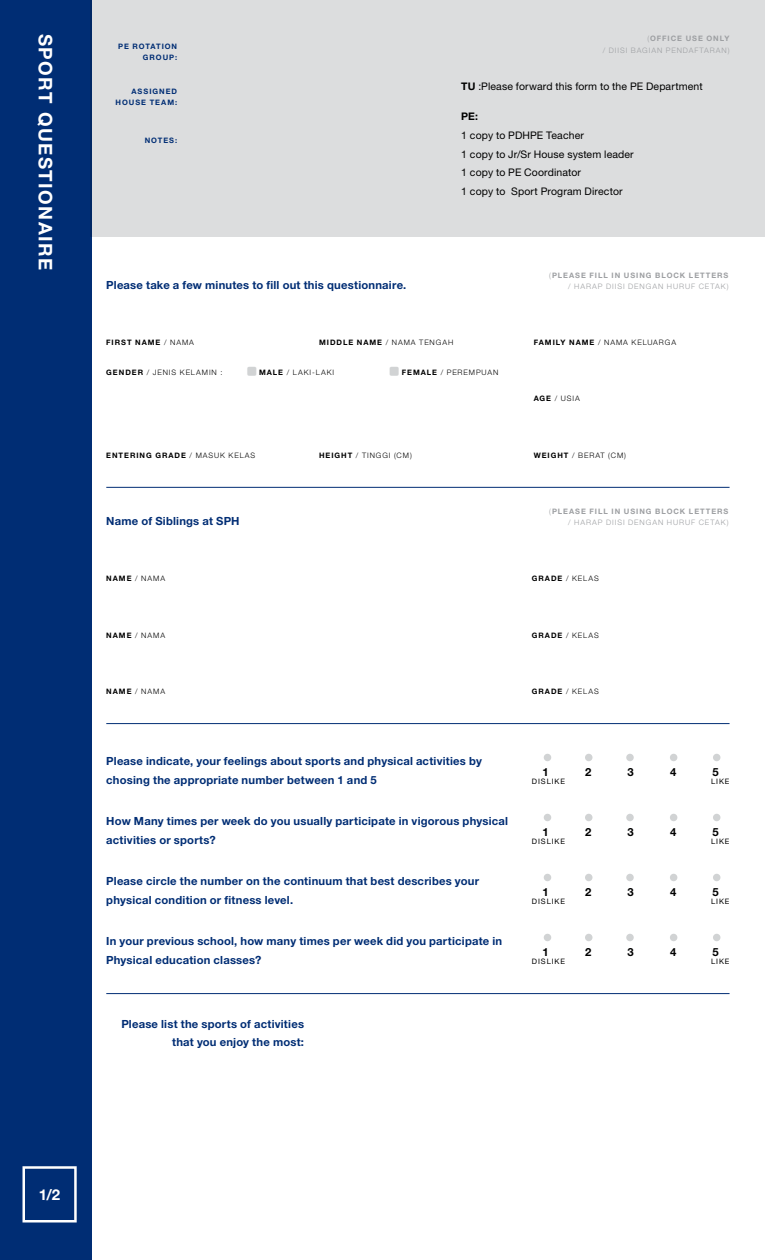
<style>
.page{position:relative;width:765px;height:1260px;background:#fff}
.page>*{position:absolute;margin:0;border:0;box-sizing:border-box;transform-origin:0 0}
.t1{font:700 18.75px "Helvetica Neue LT Std";letter-spacing:.075em;color:#fff}
.t2{font:700 15px "Helvetica Neue LT Std";color:#fff}
.t3{font:700 11.25px/18.8px "Helvetica Neue LT Std";letter-spacing:.02em;color:#002d74}
.t4{font:700 11.25px "Helvetica Neue LT Std";color:#000}
.t5{font:10.5px/18.8px "Helvetica Neue LT Std";letter-spacing:.01em;color:#000}
.t6{font:700 10.5px "Helvetica Neue LT Std";color:#000}
.t7{font:300 7.5px "Helvetica Neue LT Std";letter-spacing:.125em;color:#000}
.t8{font:300 7.5px/11.2px "Helvetica Neue LT Std";letter-spacing:.125em;color:#9d9fa2;text-align:right}
.t9{font:7.5px "Helvetica Neue LT Std";letter-spacing:.12em;color:#000}
.t10{font:700 7.5px/11.2px "Helvetica Neue LT Std";letter-spacing:.13em;color:#002d74;text-align:right}
.t11{font:700 7.5px "Helvetica Neue LT Std";letter-spacing:.13em;color:#000}
.s1{font-weight:700}
.s2{font-weight:300}
</style>
<div class="page">
<div style="left:90px;top:0;width:675px;height:236px;background:#dcddde"></div>
<div style="left:0;top:0;width:91px;height:1260px;background:#002d74"></div>
<hr style="left:106px;top:723px;width:624px;height:1px;background:#002d74">
<hr style="left:106px;top:487px;width:624px;height:1px;background:#002d74">
<div style="left:544px;top:754px;width:7px;height:7px;background:#d1d3d4;border-radius:50%"></div>
<div style="left:585px;top:754px;width:7px;height:7px;background:#d1d3d4;border-radius:50%"></div>
<div style="left:626px;top:754px;width:8px;height:7px;background:#d1d3d4;border-radius:50%"></div>
<div style="left:670px;top:754px;width:7px;height:7px;background:#d1d3d4;border-radius:50%"></div>
<div style="left:713px;top:754px;width:7px;height:7px;background:#d1d3d4;border-radius:50%"></div>
<div style="left:22px;top:1166px;width:55px;height:56px;border:2px solid #fff"></div>
<div style="left:544px;top:814px;width:7px;height:7px;background:#d1d3d4;border-radius:50%"></div>
<div style="left:585px;top:814px;width:7px;height:7px;background:#d1d3d4;border-radius:50%"></div>
<div style="left:626px;top:814px;width:8px;height:7px;background:#d1d3d4;border-radius:50%"></div>
<div style="left:670px;top:814px;width:7px;height:7px;background:#d1d3d4;border-radius:50%"></div>
<div style="left:713px;top:814px;width:7px;height:7px;background:#d1d3d4;border-radius:50%"></div>
<div style="left:544px;top:874px;width:7px;height:7px;background:#d1d3d4;border-radius:50%"></div>
<div style="left:585px;top:874px;width:7px;height:7px;background:#d1d3d4;border-radius:50%"></div>
<div style="left:626px;top:874px;width:8px;height:7px;background:#d1d3d4;border-radius:50%"></div>
<div style="left:670px;top:874px;width:7px;height:7px;background:#d1d3d4;border-radius:50%"></div>
<div style="left:713px;top:874px;width:7px;height:7px;background:#d1d3d4;border-radius:50%"></div>
<div style="left:544px;top:934px;width:7px;height:7px;background:#d1d3d4;border-radius:50%"></div>
<div style="left:585px;top:934px;width:7px;height:7px;background:#d1d3d4;border-radius:50%"></div>
<div style="left:626px;top:934px;width:8px;height:7px;background:#d1d3d4;border-radius:50%"></div>
<div style="left:670px;top:934px;width:7px;height:7px;background:#d1d3d4;border-radius:50%"></div>
<div style="left:713px;top:934px;width:7px;height:7px;background:#d1d3d4;border-radius:50%"></div>
<hr style="left:106px;top:993px;width:624px;height:1px;background:#002d74">
<h1 class="t1" style="left:57px;top:34px;width:238px;rotate:90deg">SPORT QUESTIONAIRE</h1>
<p class="t10" style="left:118px;top:40px;width:60px">PE ROTATION<br>GROUP:</p>
<p class="t10" style="left:116px;top:85px;width:63px">ASSIGNED<br>HOUSE TEAM:</p>
<p class="t10" style="left:145px;top:134px;width:34px">NOTES:</p>
<p class="t8" style="left:603px;top:33px;width:128px">(<span class="s1">OFFICE USE ONLY<br></span>/ DIISI BAGIAN PENDAFTARAN)</p>
<p class="t5" style="left:461px;top:77px;width:243px"><span class="s1">TU</span> :Please forward this form to the PE Department</p>
<p class="t6" style="left:461px;top:110px;width:18px">PE:</p>
<p class="t5" style="left:461px;top:126px;width:174px">1 copy to PDHPE Teacher<br>1 copy to Jr/Sr House system leader<br>1 copy to PE Coordinator<br>1 copy to Sport Program Director</p>
<p class="t3" style="left:106px;top:275px;width:302px">Please take a few minutes to fill out this questionnaire.</p>
<p class="t11" style="left:106px;top:338px;width:89px">FIRST NAME <span class="s2">/ NAMA</span></p>
<p class="t7" style="left:319px;top:338px;width:136px"><span class="s1">MIDDLE NAME</span> / NAMA TENGAH</p>
<p class="t8" style="left:549px;top:269px;width:181px">(<span class="s1">PLEASE FILL IN USING BLOCK LETTERS </span>/ HARAP DIISI DENGAN HURUF CETAK)</p>
<p class="t7" style="left:534px;top:338px;width:144px"><span class="s1">FAMILY NAME</span> / NAMA KELUARGA</p>
<p class="t7" style="left:106px;top:368px;width:118px"><span class="s1">GENDER</span> / JENIS KELAMIN :</p>
<p class="t7" style="left:259px;top:368px;width:77px"><span class="s1">MALE</span> / LAKI-LAKI</p>
<p class="t7" style="left:402px;top:368px;width:98px"><span class="s1">FEMALE</span> / PEREMPUAN</p>
<p class="t11" style="left:106px;top:450px;width:150px">ENTERING GRADE <span class="s2">/ MASUK KELAS</span></p>
<p class="t3" style="left:106px;top:511px;width:135px">Name of Siblings at SPH</p>
<p class="t7" style="left:106px;top:574px;width:60px"><span class="s1">NAME</span> / NAMA</p>
<p class="t7" style="left:106px;top:630px;width:60px"><span class="s1">NAME</span> / NAMA</p>
<p class="t7" style="left:106px;top:686px;width:60px"><span class="s1">NAME</span> / NAMA</p>
<p class="t7" style="left:319px;top:450px;width:94px"><span class="s1">HEIGHT</span> / TINGGI (CM)</p>
<p class="t7" style="left:534px;top:394px;width:48px"><span class="s1">AGE</span> / USIA</p>
<p class="t7" style="left:534px;top:450px;width:94px"><span class="s1">WEIGHT</span> / BERAT (CM)</p>
<p class="t8" style="left:549px;top:505px;width:181px">(<span class="s1">PLEASE FILL IN USING BLOCK LETTERS </span>/ HARAP DIISI DENGAN HURUF CETAK)</p>
<p class="t7" style="left:532px;top:574px;width:69px"><span class="s1">GRADE</span> / KELAS</p>
<p class="t7" style="left:532px;top:630px;width:69px"><span class="s1">GRADE</span> / KELAS</p>
<p class="t7" style="left:532px;top:686px;width:69px"><span class="s1">GRADE</span> / KELAS</p>
<p class="t3" style="left:106px;top:751px;width:377px">Please indicate, your feelings about sports and physical activities by chosing the appropriate number between 1 and 5</p>
<p class="t3" style="left:106px;top:811px;width:403px">How Many times per week do you usually participate in vigorous physical activities or sports?</p>
<p class="t3" style="left:106px;top:871px;width:374px">Please circle the number on the continuum that best describes your physical condition or fitness level.</p>
<p class="t3" style="left:106px;top:931px;width:397px">In your previous school, how many times per week did you participate in<br>Physical education classes?</p>
<p class="t3" style="left:121px;top:1014px;width:184px;text-align:right">Please list the sports of activities that you enjoy the most:</p>
<p class="t4" style="left:542px;top:765px;width:8px">1</p>
<p class="t4" style="left:585px;top:765px;width:8px">2</p>
<p class="t4" style="left:628px;top:765px;width:8px">3</p>
<p class="t4" style="left:670px;top:765px;width:8px">4</p>
<p class="t4" style="left:713px;top:765px;width:8px">5</p>
<p class="t9" style="left:532px;top:777px;width:35px">DISLIKE</p>
<p class="t9" style="left:711px;top:777px;width:20px">LIKE</p>
<p class="t4" style="left:542px;top:825px;width:8px">1</p>
<p class="t4" style="left:585px;top:825px;width:8px">2</p>
<p class="t4" style="left:628px;top:825px;width:8px">3</p>
<p class="t4" style="left:670px;top:825px;width:8px">4</p>
<p class="t4" style="left:713px;top:825px;width:8px">5</p>
<p class="t9" style="left:532px;top:837px;width:35px">DISLIKE</p>
<p class="t9" style="left:711px;top:837px;width:20px">LIKE</p>
<p class="t4" style="left:542px;top:885px;width:8px">1</p>
<p class="t4" style="left:585px;top:885px;width:8px">2</p>
<p class="t4" style="left:628px;top:885px;width:8px">3</p>
<p class="t4" style="left:670px;top:885px;width:8px">4</p>
<p class="t4" style="left:713px;top:885px;width:8px">5</p>
<p class="t9" style="left:532px;top:897px;width:35px">DISLIKE</p>
<p class="t9" style="left:711px;top:897px;width:20px">LIKE</p>
<p class="t4" style="left:542px;top:945px;width:8px">1</p>
<p class="t4" style="left:585px;top:945px;width:8px">2</p>
<p class="t4" style="left:628px;top:945px;width:8px">3</p>
<p class="t4" style="left:670px;top:945px;width:8px">4</p>
<p class="t4" style="left:713px;top:945px;width:8px">5</p>
<p class="t9" style="left:532px;top:957px;width:35px">DISLIKE</p>
<p class="t9" style="left:711px;top:957px;width:20px">LIKE</p>
<h2 class="t2" style="left:39px;top:1185px;width:23px">1/2</h2>
</div>
